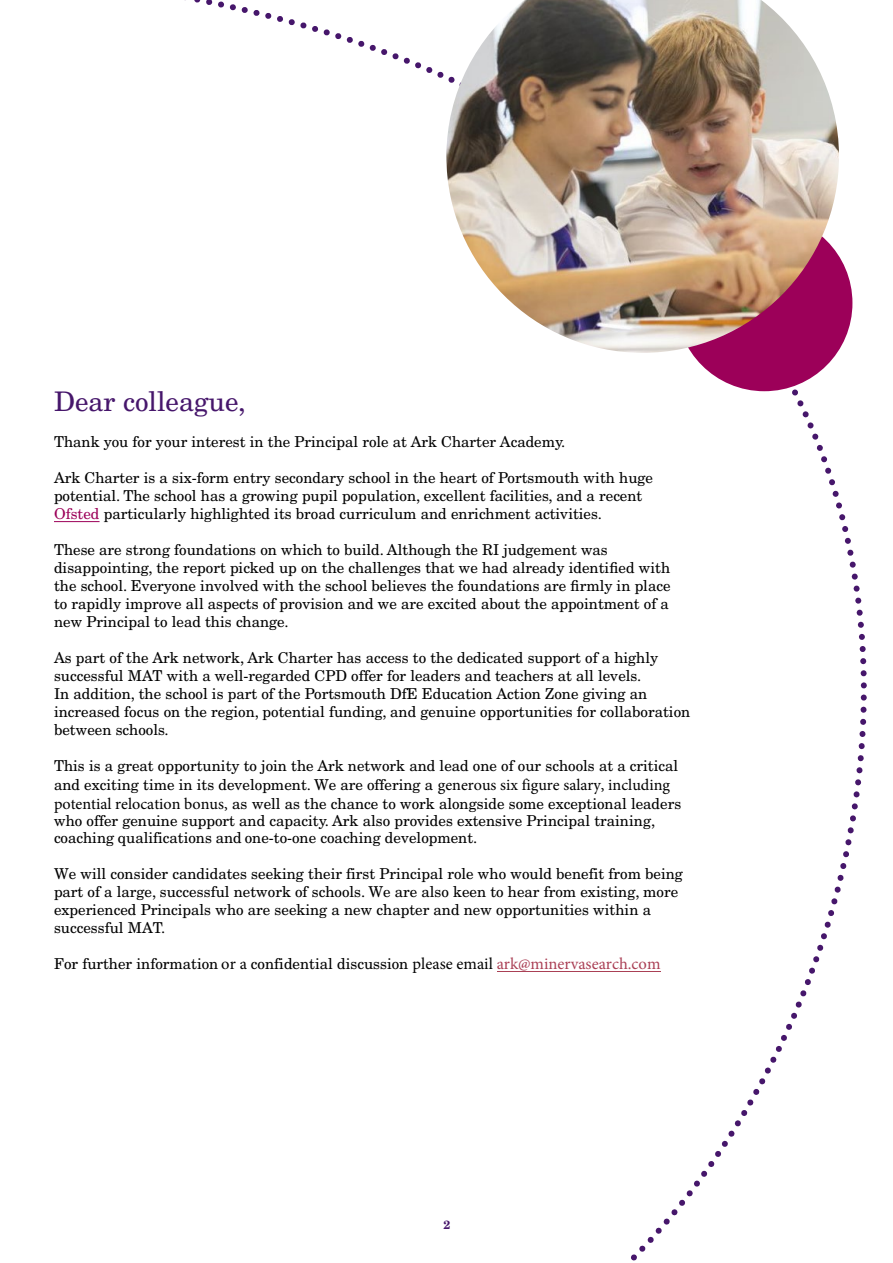
<style>
.page{position:relative;width:893px;height:1263px;background:#fff}
.page>*{position:absolute;margin:0;border:0;box-sizing:border-box;transform-origin:0 0}
.t1{font:27px "New Century Schlbk LT Std";color:#46166b}
.t2{font:15px/18px "New Century Schlbk LT Std";color:#000}
.t3{font:700 12px "New Century Schlbk LT Std";color:#46166b}
.s1{color:#9c0059}
.s2{font-family:"Minion Pro";font-size:16.2px}
.s3{font-family:"Minion Pro";font-size:16.5px}
.s4{font-family:"Minion Pro";font-size:16.5px;color:#aa4055}
</style>
<div class="page">
<hr style="left:497px;top:970px;width:163px;height:1px;background:#aa4055">
<hr style="left:54px;top:521px;width:46px;height:1px;background:#9c0059">
<div style="left:676px;top:215px;width:176px;height:176px;background:#9c0059;border-radius:50%"></div>
<img style="left:446px;top:0;width:393px;height:353px">
<h1 class="t1" style="left:54px;top:385px;width:193px">Dear colleague,</h1>
<p class="t2" style="left:54px;top:433px;width:513px">Thank you for your interest in the Principal role at Ark Charter Academy.</p>
<p class="t2" style="left:54px;top:469px;width:601px">Ark Charter is a six-form entry secondary school in the heart of Portsmouth with huge potential. The school has a growing pupil population, excellent facilities, and a recent<br><span class="s1">Ofsted</span> particularly highlighted its broad curriculum and enrichment activities.</p>
<p class="t2" style="left:54px;top:541px;width:618px">These are strong foundations on which to build. Although the RI judgement was disappointing, the report picked up on the challenges that we had already identified with the school. Everyone involved with the school believes the foundations are firmly in place to rapidly improve all aspects of provision and we are excited about the appointment of a new Principal to lead this change.</p>
<p class="t2" style="left:54px;top:649px;width:638px">As part of the Ark network, Ark Charter has access to the dedicated support of a highly successful MAT with a well-regarded CPD offer for leaders and teachers at all levels.<br>In addition, the school is part of the Portsmouth DfE Education Action Zone giving an increased focus on the region, potential funding, and genuine opportunities for collaboration between schools.</p>
<p class="t2" style="left:54px;top:757px;width:629px">This is a great opportunity to join the Ark network and lead one of our schools at a critical and exciting time in its development. We are offering a <span class="s2">generous six figure salary, including potential relocation bonus,</span> as well as the chance to work alongside some exceptional leaders who offer genuine support and capacity. Ark also provides extensive Principal training, coaching qualifications and one-to-one coaching development.</p>
<p class="t2" style="left:54px;top:864px;width:630px">We will consider candidates seeking their first Principal role who would benefit from being part of a large, successful network of schools. We are also keen to hear from existing, more experienced Principals who are seeking a new chapter and new opportunities within a successful MAT.</p>
<p class="t2" style="left:54px;top:954px;width:608px">For further information <span class="s3">or a</span> confidential discussion <span class="s3">please email</span> <span class="s4">ark@minervasearch.com</span></p>
<p class="t3" style="left:443px;top:1217px;width:8px">2</p>
</div>
